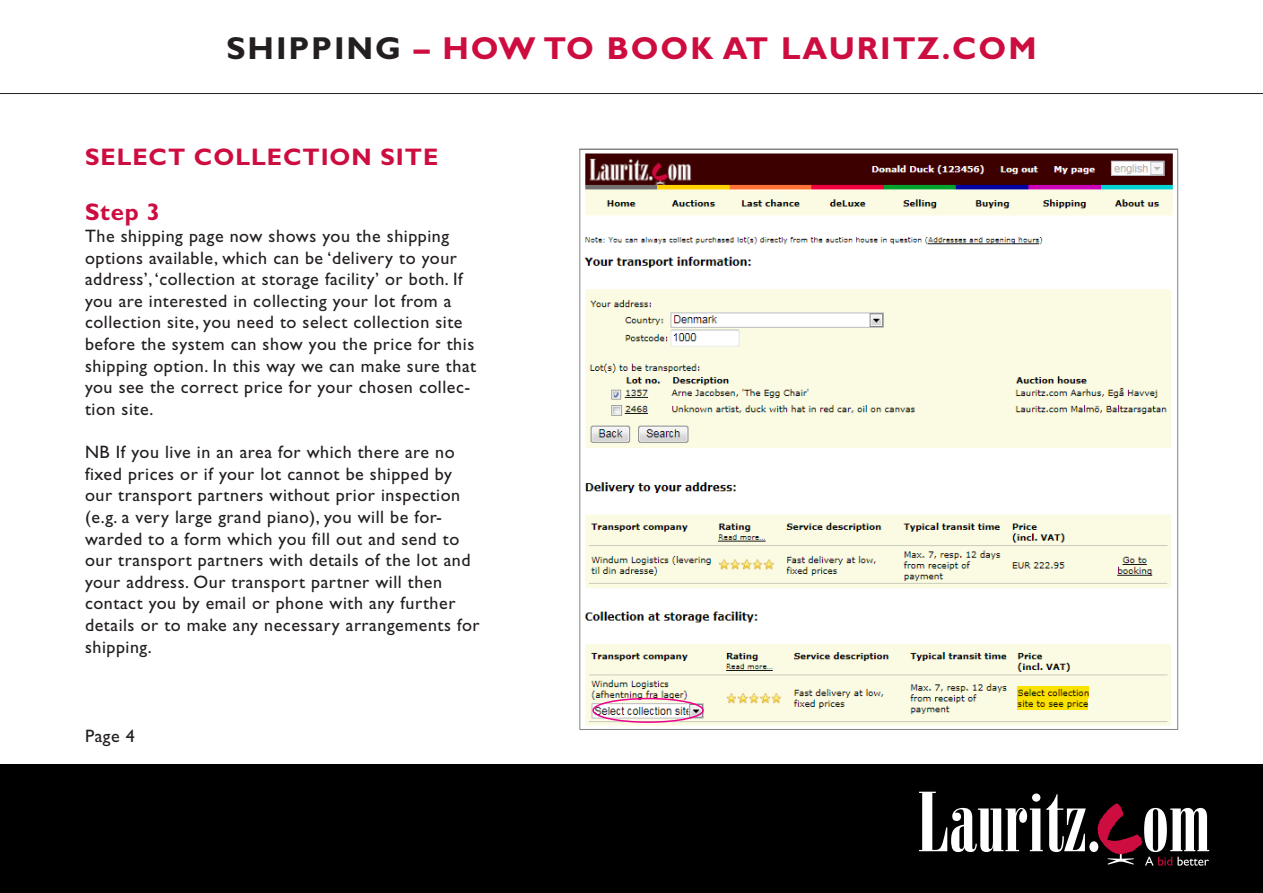
<style>
.page{position:relative;width:1263px;height:893px;background:#fff}
.page>*{position:absolute;margin:0;border:0;box-sizing:border-box;transform-origin:0 0}
.t1{font:700 31.8px "Gill Sans Std";letter-spacing:.06em;color:#cd0d40}
.t2{font:700 24px "Gill Sans Std";letter-spacing:.04em;color:#cd0d40}
.t3{font:18px/21.6px "Gill Sans Std";letter-spacing:.03em;color:#231f20}
.s1{color:#231f20}
</style>
<div class="page">
<div style="left:0;top:764px;width:1263px;height:129px;background:#000"></div>
<svg style="left:919px;top:792px;width:167px;height:60px"></svg>
<div style="left:1089px;top:841px;width:9px;height:11px;background:#fff;border-radius:50%"></div>
<svg style="left:1097px;top:803px;width:112px;height:63px"></svg>
<img style="left:584px;top:153px;width:589px;height:573px">
<hr style="left:0;top:93px;width:1263px;height:1px;background:#231f20">
<div style="left:592px;top:698px;width:112px;height:25px;border:2px solid #ed028c;border-radius:50%"></div>
<svg style="left:1017px;top:686px;width:72px;height:12px"></svg>
<svg style="left:1017px;top:698px;width:71px;height:11px"></svg>
<p class="t1" style="left:226px;top:29px;width:811px"><span class="s1">SHIPPING</span> – HOW TO BOOK AT LAURITZ.COM</p>
<p class="t2" style="left:85px;top:143px;width:355px">SELECT COLLECTION SITE</p>
<p class="t2" style="left:85px;top:198px;width:76px">Step 3</p>
<p class="t3" style="left:85px;top:225px;width:393px">The shipping page now shows you the shipping options available, which can be ‘delivery to your address’, ‘collection at storage facility’ or both. If you are interested in collecting your lot from a collection site, you need to select collection site before the system can show you the price for this shipping option. In this way we can make sure that you see the correct price for your chosen collec&shy;tion site.</p>
<p class="t3" style="left:85px;top:441px;width:396px">NB If you live in an area for which there are no fixed prices or if your lot cannot be shipped by our transport partners without prior inspection (e.g. a very large grand piano), you will be for&shy;warded to a form which you fill out and send to our transport partners with details of the lot and your address. Our transport partner will then contact you by email or phone with any further details or to make any necessary arrangements for shipping.</p>
<p class="t3" style="left:85px;top:725px;width:51px">Page 4</p>
</div>
